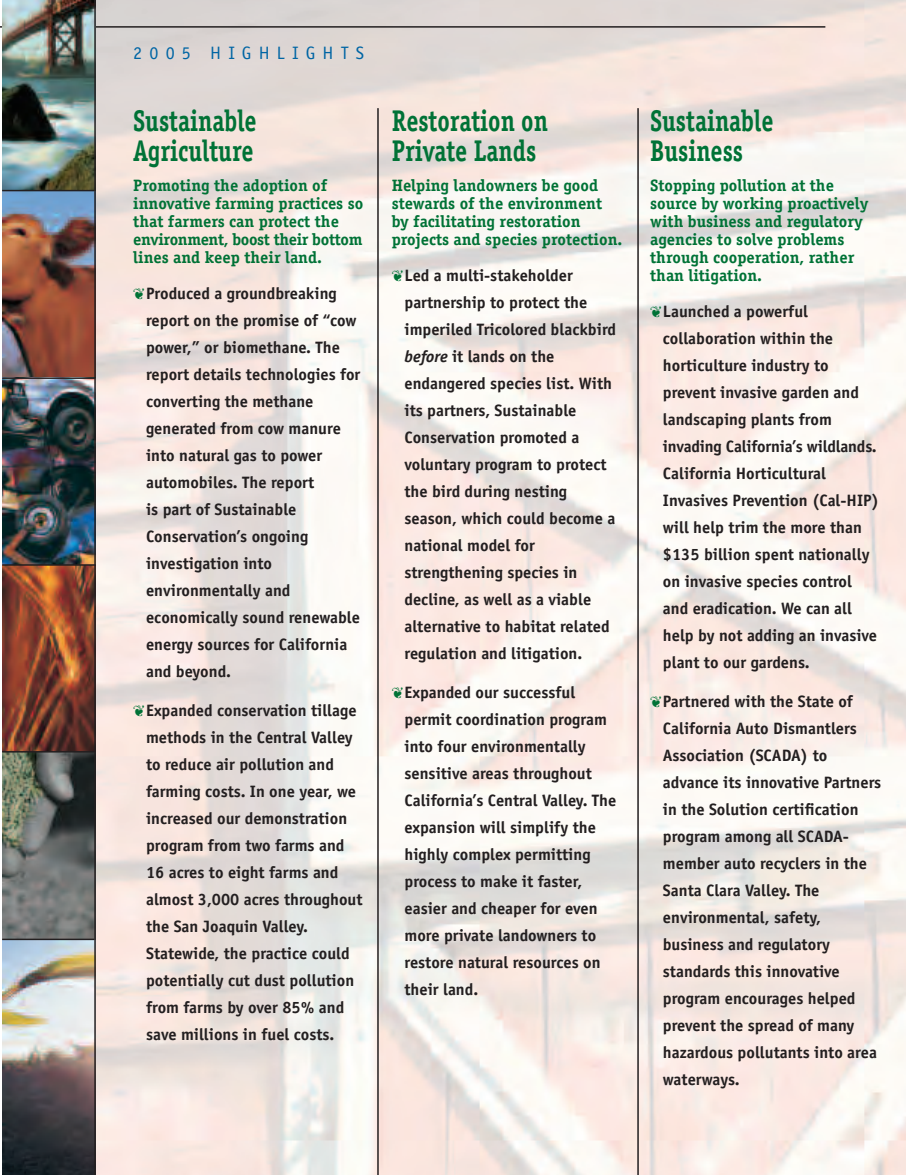
<style>
.page{position:relative;width:906px;height:1175px;background:#fff}
.page>*{position:absolute;margin:0;border:0;box-sizing:border-box;transform-origin:0 0}
.t1{font:700 30px/30px "Officina Serif";color:#007236;scale:.8 1}
.t2{font:18px "Officina Sans";letter-spacing:.4em;color:#0065a4}
.t3{font:700 16.5px/27px "Officina Sans";color:#231f20}
.t4{font:700 16.5px/18px "Officina Serif";color:#007236}
.s1{color:#007236}
.s2{font-style:italic}
</style>
<div class="page">
<img style="left:2px;top:0;width:903px;height:1174px">
<hr style="left:0;top:26px;width:825px;height:2px;background:#231f20">
<hr style="left:377px;top:108px;width:1px;height:1066px;background:#231f20">
<hr style="left:637px;top:108px;width:1px;height:1066px;background:#231f20">
<hr style="left:94px;top:0;width:2px;height:1174px;background:#231f20">
<hr style="left:2px;top:938px;width:92px;height:2px;background:#231f20">
<hr style="left:2px;top:751px;width:92px;height:1px;background:#231f20">
<hr style="left:2px;top:564px;width:94px;height:2px;background:#231f20">
<hr style="left:2px;top:190px;width:92px;height:1px;background:#231f20">
<hr style="left:2px;top:377px;width:93px;height:2px;background:#231f20">
<p class="t2" style="left:133px;top:46px;width:232px">2005 HIGHLIGHTS</p>
<h1 class="t1" style="left:133px;top:108px;width:155px">Sustainable<br>Agriculture</h1>
<p class="t4" style="left:133px;top:178px;width:231px">Promoting the adoption of innovative farming practices so that farmers can protect the environment, boost their bottom lines and keep their land.</p>
<p class="t3" style="left:146px;top:281px;width:216px;text-indent:-13px"><span class="s1">❦</span>Produced a groundbreaking report on the promise of “cow power,” or biomethane. The report details technologies for converting the methane generated from cow manure into natural gas to power automobiles. The report<br>is part of Sustainable<br>Conservation’s ongoing investigation into environmentally and economically sound renewable energy sources for California and beyond.</p>
<p class="t3" style="left:146px;top:698px;width:218px;text-indent:-13px"><span class="s1">❦</span>Expanded conservation tillage methods in the Central Valley to reduce air pollution and farming costs. In one year, we increased our demonstration program from two farms and<br>16 acres to eight farms and almost 3,000 acres throughout the San Joaquin Valley.<br>Statewide, the practice could potentially cut dust pollution from farms by over 85% and save millions in fuel costs.</p>
<h1 class="t1" style="left:391px;top:108px;width:197px">Restoration on<br>Private Lands</h1>
<p class="t4" style="left:391px;top:178px;width:232px">Helping landowners be good stewards of the environment by facilitating restoration projects and species protection.</p>
<p class="t3" style="left:404px;top:263px;width:213px;text-indent:-13px"><span class="s1">❦</span>Led a multi-stakeholder partnership to protect the imperiled Tricolored blackbird <span class="s2">before</span> it lands on the endangered species list. With its partners, Sustainable<br>Conservation promoted a voluntary program to protect the bird during nesting season, which could become a national model for strengthening species in decline, as well as a viable alternative to habitat related regulation and litigation.</p>
<p class="t3" style="left:404px;top:680px;width:213px;text-indent:-13px"><span class="s1">❦</span>Expanded our successful permit coordination program into four environmentally sensitive areas throughout<br>California’s Central Valley. The expansion will simplify the highly complex permitting process to make it faster, easier and cheaper for even more private landowners to restore natural resources on their land.</p>
<h1 class="t1" style="left:650px;top:108px;width:155px">Sustainable<br>Business</h1>
<p class="t4" style="left:650px;top:178px;width:219px">Stopping pollution at the source by working proactively with business and regulatory agencies to solve problems through cooperation, rather than litigation.</p>
<p class="t3" style="left:662px;top:299px;width:217px;text-indent:-13px"><span class="s1">❦</span>Launched a powerful collaboration within the horticulture industry to prevent invasive garden and landscaping plants from invading California’s wildlands.<br>California Horticultural<br>Invasives Prevention (Cal-HIP) will help trim the more than $135 billion spent nationally on invasive species control and eradication. We can all help by not adding an invasive plant to our gardens.</p>
<p class="t3" style="left:662px;top:689px;width:220px;text-indent:-13px"><span class="s1">❦</span>Partnered with the State of<br>California Auto Dismantlers<br>Association (SCADA) to advance its innovative Partners in the Solution certification program among all SCADA&shy;member auto recyclers in the<br>Santa Clara Valley. The environmental, safety, business and regulatory standards this innovative program encourages helped prevent the spread of many hazardous pollutants into area waterways.</p>
</div>
